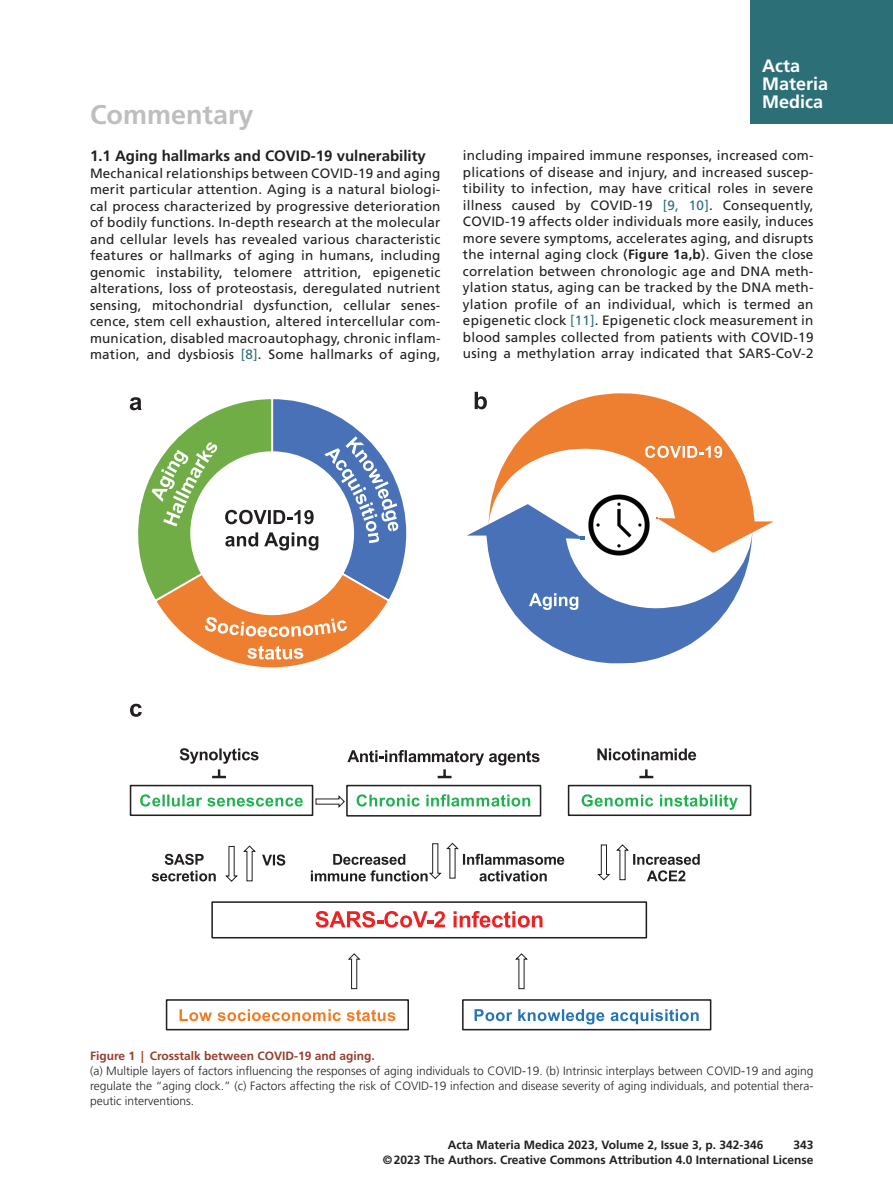
<style>
.page{position:relative;width:893px;height:1191px;background:#fff}
.page>*{position:absolute;margin:0;border:0;box-sizing:border-box;transform-origin:0 0}
.t1{font:700 27px "Frutiger";color:#bfbebe}
.t2{font:700 18px/18px "Frutiger";color:#fff}
.t3{font:700 15px "Frutiger";color:#231f20}
.t4{font:13.5px/16.5px "Frutiger";letter-spacing:.015em;color:#231f20;text-align:justify}
.t5{font:300 12px/15px "Frutiger";color:#231f20;text-align:justify}
.t6{font:700 12px/15px "Frutiger";color:#231f20;text-align:right}
.t7{font:700 12px "Frutiger";color:#973e2f}
.s1{color:#2c6f77}
.s2{font-weight:700}
</style>
<div class="page">
<div style="left:750px;top:0;width:143px;height:124px;background:#2c6f77"></div>
<div style="left:130px;top:785px;width:183px;height:31px;border:2px solid #231f20"></div>
<svg style="left:140px;top:794px;width:163px;height:12px"></svg>
<div style="left:346px;top:785px;width:195px;height:31px;border:2px solid #231f20"></div>
<svg style="left:357px;top:794px;width:173px;height:12px"></svg>
<div style="left:568px;top:785px;width:183px;height:31px;border:2px solid #231f20"></div>
<svg style="left:582px;top:794px;width:156px;height:16px"></svg>
<div style="left:211px;top:901px;width:436px;height:37px;border:2px solid #231f20"></div>
<svg style="left:315px;top:911px;width:227px;height:16px"></svg>
<svg style="left:152px;top:853px;width:64px;height:28px"></svg>
<div style="left:166px;top:999px;width:243px;height:31px;border:2px solid #231f20"></div>
<svg style="left:180px;top:1009px;width:215px;height:12px"></svg>
<div style="left:462px;top:999px;width:249px;height:31px;border:2px solid #231f20"></div>
<svg style="left:474px;top:1009px;width:225px;height:15px"></svg>
<svg style="left:348px;top:953px;width:180px;height:36px"></svg>
<svg style="left:180px;top:748px;width:79px;height:15px"></svg>
<svg style="left:597px;top:748px;width:99px;height:12px"></svg>
<svg style="left:212px;top:769px;width:14px;height:9px"></svg>
<svg style="left:347px;top:750px;width:193px;height:28px"></svg>
<svg style="left:639px;top:769px;width:14px;height:9px"></svg>
<svg style="left:225px;top:842px;width:339px;height:40px"></svg>
<svg style="left:315px;top:795px;width:30px;height:13px"></svg>
<svg style="left:597px;top:844px;width:103px;height:37px"></svg>
<svg style="left:490px;top:393px;width:284px;height:140px"></svg>
<svg style="left:467px;top:504px;width:286px;height:159px"></svg>
<svg style="left:529px;top:593px;width:49px;height:17px"></svg>
<svg style="left:645px;top:446px;width:77px;height:12px"></svg>
<svg style="left:130px;top:397px;width:277px;height:271px"></svg>
<svg style="left:475px;top:392px;width:12px;height:17px"></svg>
<img style="left:581px;top:486px;width:77px;height:77px">
<svg style="left:130px;top:703px;width:12px;height:14px"></svg>
<h1 class="t1" style="left:90px;top:99px;width:165px">Commentary</h1>
<p class="t3" style="left:90px;top:147px;width:337px">1.1 Aging hallmarks and COVID-19 vulnerability</p>
<p class="t4" style="left:90px;top:165px;width:352px">Mechanical relationships between COVID-19 and aging merit particular attention. Aging is a natural biologi&shy;cal process characterized by progressive deterioration of bodily functions. In-depth research at the molecular and cellular levels has revealed various characteristic features or hallmarks of aging in humans, including genomic instability, telomere attrition, epigenetic alterations, loss of proteostasis, deregulated nutrient sensing, mitochondrial dysfunction, cellular senes&shy;cence, stem cell exhaustion, altered intercellular com&shy;munication, disabled macroautophagy, chronic inflam&shy;mation, and dysbiosis <span class="s1">[8]</span>. Some hallmarks of aging,</p>
<h2 class="t2" style="left:762px;top:57px;width:68px">Acta<br>Materia<br>Medica</h2>
<p class="t4" style="left:463px;top:147px;width:352px">including impaired immune responses, increased com&shy;plications of disease and injury, and increased suscep&shy;tibility to infection, may have critical roles in severe illness caused by COVID-19 <span class="s1">[9, 10]</span>. Consequently, COVID-19 affects older individuals more easily, induces more severe symptoms, accelerates aging, and disrupts the internal aging clock (<span class="s2">Figure 1a,b</span>). Given the close correlation between chronologic age and DNA meth&shy;ylation status, aging can be tracked by the DNA meth&shy;ylation profile of an individual, which is termed an epigenetic clock <span class="s1">[11]</span>. Epigenetic clock measurement in blood samples collected from patients with COVID-19 using a methylation array indicated that SARS-CoV-2</p>
<p class="t7" style="left:90px;top:1049px;width:286px">Figure 1 | Crosstalk between COVID-19 and aging.</p>
<p class="t5" style="left:90px;top:1064px;width:725px">(a) Multiple layers of factors influencing the responses of aging individuals to COVID-19. (b) Intrinsic interplays between COVID-19 and aging regulate the “aging clock.” (c) Factors affecting the risk of COVID-19 infection and disease severity of aging individuals, and potential thera&shy;peutic interventions.</p>
<p class="t6" style="left:448px;top:1137px;width:317px">Acta Materia Medica 2023, Volume 2, Issue 3, p. 342-346</p>
<p class="t6" style="left:383px;top:1137px;width:432px">343<br>©2023 The Authors. Creative Commons Attribution 4.0 International License</p>
</div>
